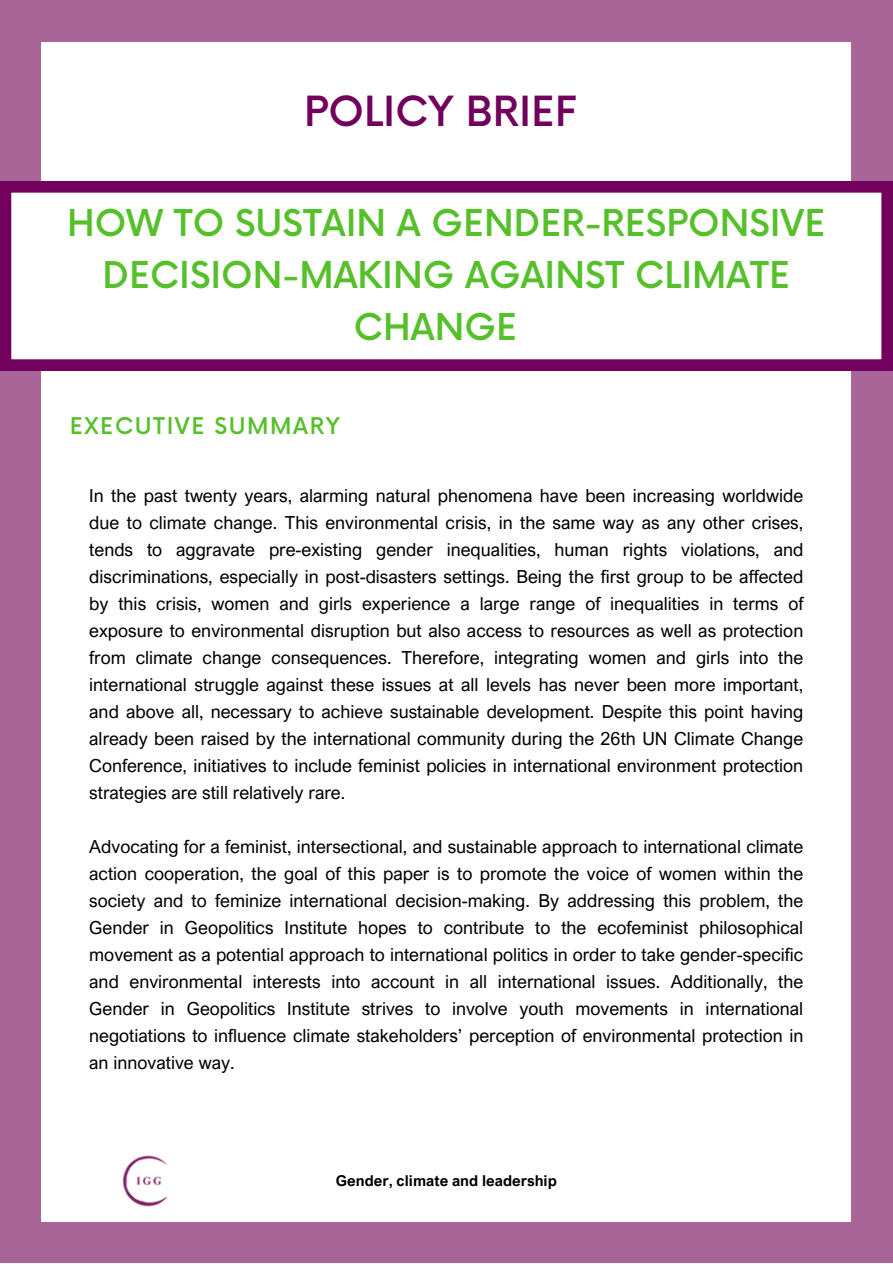
<style>
.page{position:relative;width:893px;height:1264px;background:#fff}
.page>*{position:absolute;margin:0;border:0;box-sizing:border-box;transform-origin:0 0}
.t1{font:500 40.5px "Now";color:#72005d}
.t2{font:500 36px/51.8px "Now";color:#56c02b;text-align:center}
.t3{font:500 22.5px "Now";letter-spacing:.07em;color:#56c02b}
.t4{font:18px/27px "Arial Nova";color:#000;text-align:justify}
.t5{font:700 15px "Arial Nova";color:#000}
</style>
<div class="page">
<div style="left:0;top:0;width:892px;height:1262px;background:#a96498"></div>
<div style="left:41px;top:42px;width:810px;height:1179px;background:#fff"></div>
<svg style="left:0;top:181px;width:892px;height:189px"></svg>
<img style="left:122px;top:1155px;width:46px;height:52px">
<p class="t1" style="left:304px;top:89px;width:274px">POLICY BRIEF</p>
<p class="t2" style="left:67px;top:200px;width:759px">HOW TO SUSTAIN A GENDER-RESPONSIVE<br>DECISION-MAKING AGAINST CLIMATE<br>CHANGE</p>
<p class="t3" style="left:70px;top:413px;width:272px">EXECUTIVE SUMMARY</p>
<p class="t4" style="left:89px;top:482px;width:715px">In the past twenty years, alarming natural phenomena have been increasing worldwide due to climate change. This environmental crisis, in the same way as any other crises, tends to aggravate pre-existing gender inequalities, human rights violations, and discriminations, especially in post-disasters settings. Being the first group to be affected by this crisis, women and girls experience a large range of inequalities in terms of exposure to environmental disruption but also access to resources as well as protection from climate change consequences. Therefore, integrating women and girls into the international struggle against these issues at all levels has never been more important, and above all, necessary to achieve sustainable development. Despite this point having already been raised by the international community during the 26th UN Climate Change Conference, initiatives to include feminist policies in international environment protection strategies are still relatively rare.</p>
<p class="t4" style="left:89px;top:833px;width:715px">Advocating for a feminist, intersectional, and sustainable approach to international climate action cooperation, the goal of this paper is to promote the voice of women within the society and to feminize international decision-making. By addressing this problem, the Gender in Geopolitics Institute hopes to contribute to the ecofeminist philosophical movement as a potential approach to international politics in order to take gender-specific and environmental interests into account in all international issues. Additionally, the Gender in Geopolitics Institute strives to involve youth movements in international negotiations to influence climate stakeholders’ perception of environmental protection in an innovative way.</p>
<p class="t5" style="left:336px;top:1171px;width:222px">Gender, climate and leadership</p>
</div>
